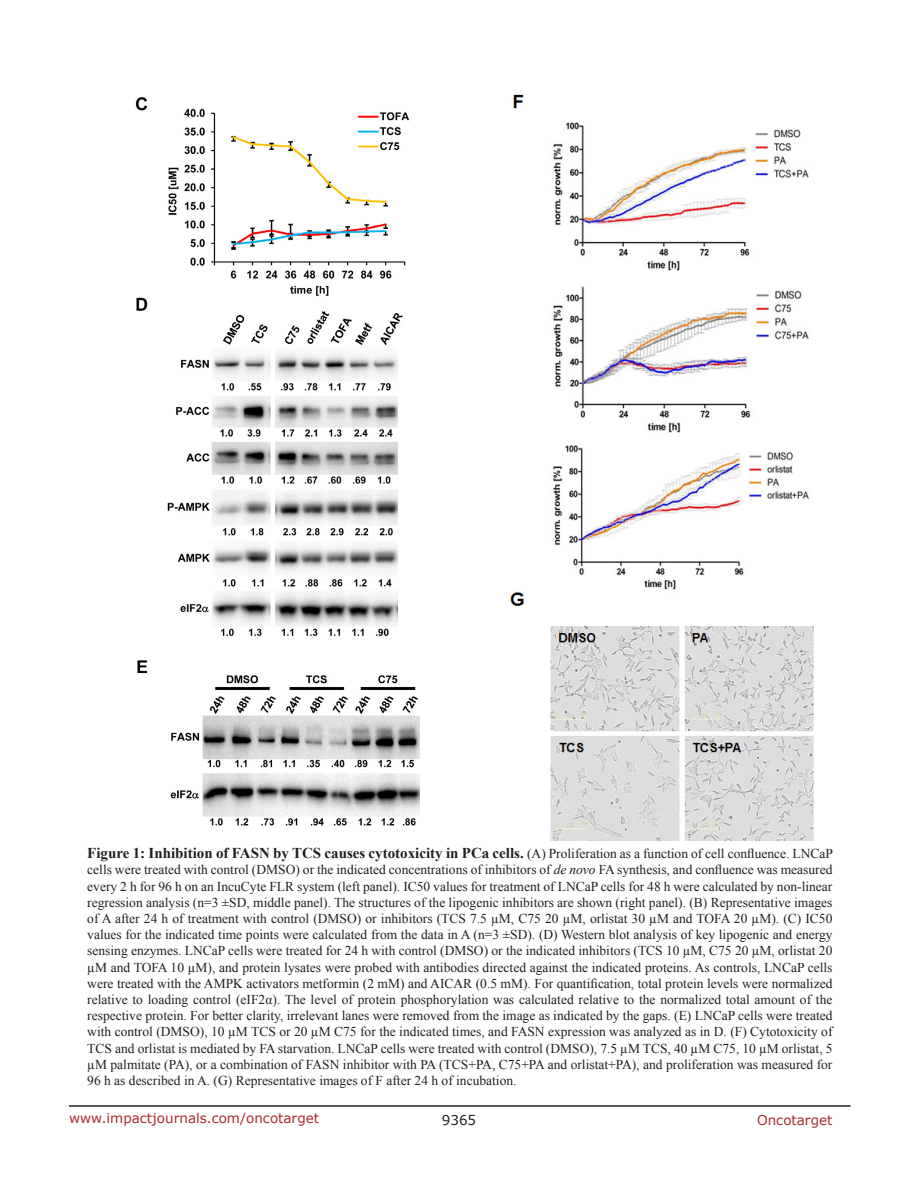
<style>
.page{position:relative;width:918px;height:1188px;background:#fff}
.page>*{position:absolute;margin:0;border:0;box-sizing:border-box;transform-origin:0 0}
.FigureText{font:700 15px "Times New Roman";color:#221f22}
.FigureText-2{font:13.5px/16.2px "Times New Roman";color:#221f22;text-align:justify}
.t1{font:13.5px "Verdana";color:#ac2b31}
.t2{font:13.5px "Verdana";color:#221f22}
.s1{font-weight:400;font-size:13.5px}
.s2{font-style:italic}
</style>
<div class="page">
<hr style="left:69px;top:1105px;width:781px;height:2px;background:#231f20">
<img style="left:135px;top:97px;width:285px;height:729px">
<img style="left:510px;top:94px;width:304px;height:747px">
<p class="FigureText" style="left:87px;top:843px;width:747px">Figure 1: Inhibition of FASN by TCS causes cytotoxicity in PCa cells. <span class="s1">(A) Proliferation as a function of cell confluence. LNCaP</span></p>
<p class="FigureText-2" style="left:87px;top:862px;width:747px">cells were treated with control (DMSO) or the indicated concentrations of inhibitors of <span class="s2">de novo</span> FA synthesis, and confluence was measured every 2 h for 96 h on an IncuCyte FLR system (left panel). IC50 values for treatment of LNCaP cells for 48 h were calculated by non-linear regression analysis (n=3 ±SD, middle panel). The structures of the lipogenic inhibitors are shown (right panel). (B) Representative images of A after 24 h of treatment with control (DMSO) or inhibitors (TCS 7.5 µM, C75 20 µM, orlistat 30 µM and TOFA 20 µM). (C) IC50 values for the indicated time points were calculated from the data in A (n=3 ±SD). (D) Western blot analysis of key lipogenic and energy sensing enzymes. LNCaP cells were treated for 24 h with control (DMSO) or the indicated inhibitors (TCS 10 µM, C75 20 µM, orlistat 20 µM and TOFA 10 µM), and protein lysates were probed with antibodies directed against the indicated proteins. As controls, LNCaP cells were treated with the AMPK activators metformin (2 mM) and AICAR (0.5 mM). For quantification, total protein levels were normalized relative to loading control (eIF2α). The level of protein phosphorylation was calculated relative to the normalized total amount of the respective protein. For better clarity, irrelevant lanes were removed from the image as indicated by the gaps. (E) LNCaP cells were treated with control (DMSO), 10 µM TCS or 20 µM C75 for the indicated times, and FASN expression was analyzed as in D. (F) Cytotoxicity of TCS and orlistat is mediated by FA starvation. LNCaP cells were treated with control (DMSO), 7.5 µM TCS, 40 µM C75, 10 µM orlistat, 5 µM palmitate (PA), or a combination of FASN inhibitor with PA (TCS+PA, C75+PA and orlistat+PA), and proliferation was measured for 96 h as described in A. (G) Representative images of F after 24 h of incubation.</p>
<p class="t1" style="left:69px;top:1109px;width:252px">www.impactjournals.com/oncotarget</p>
<p class="t2" style="left:442px;top:1111px;width:36px">9365</p>
<p class="t1" style="left:757px;top:1111px;width:77px">Oncotarget</p>
</div>
